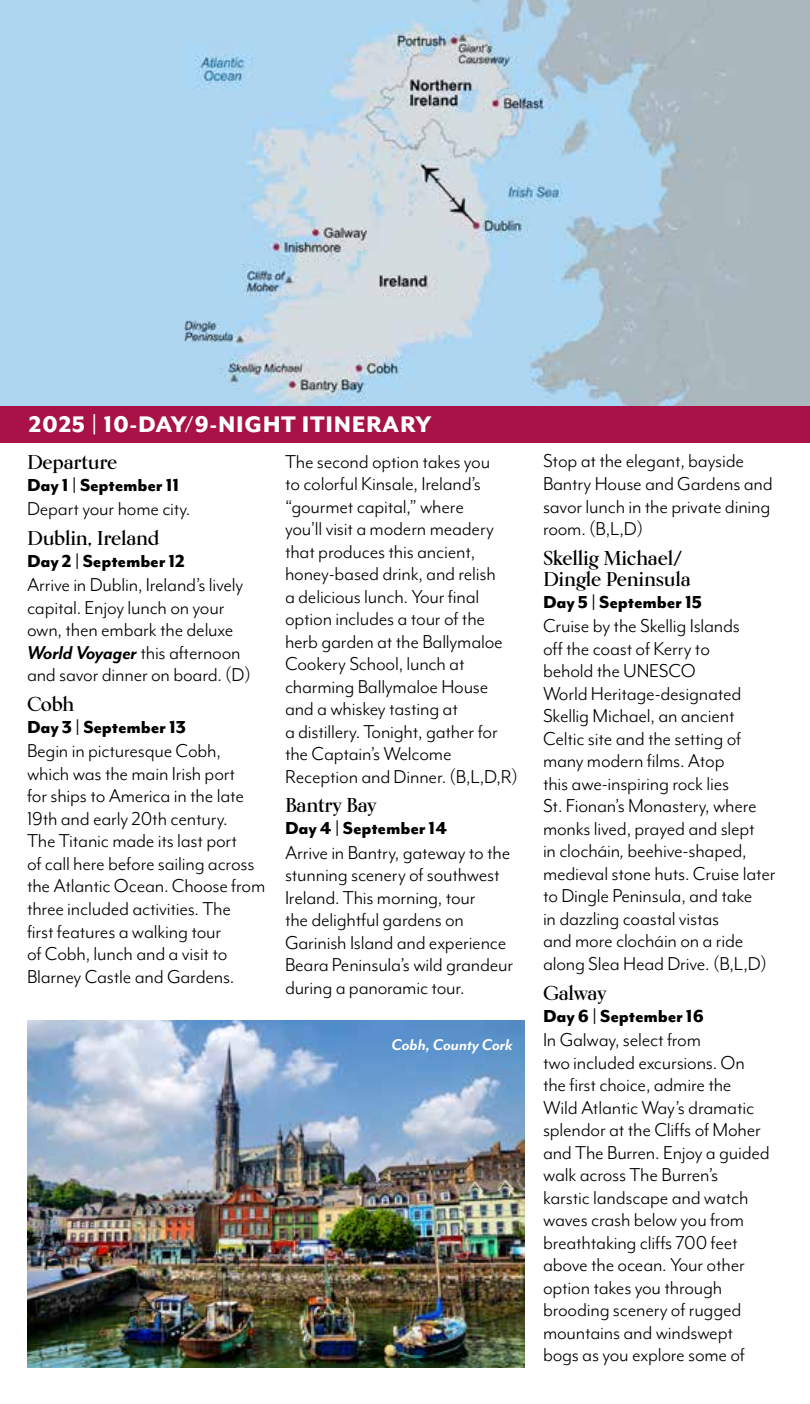
<style>
.page{position:relative;width:810px;height:1404px;background:#fff}
.page>*{position:absolute;margin:0;border:0;box-sizing:border-box;transform-origin:0 0}
.t1{font:800 26px "Mr Eaves Mod OT";letter-spacing:.025em;color:#fff}
.t2{font:21.6px/22.6px "Mr Eaves Mod OT";letter-spacing:-.01em;color:#000}
.t3{font:800 20px "Mr Eaves Mod OT";letter-spacing:-.01em;color:#000}
.t4{font:700 20px/21px "Kumlien Pro";letter-spacing:-.01em;color:#000}
.t5{font:italic 700 18px "Mr Eaves Mod OT";letter-spacing:-.005em;color:#fff}
.s1{font-weight:700;font-style:italic}
.s2{font-style:italic}
</style>
<div class="page">
<img style="left:0;top:0;width:810px;height:406px">
<div style="left:0;top:406px;width:810px;height:37px;background:#a81246"></div>
<img style="left:27px;top:1020px;width:498px;height:348px">
<p class="t1" style="left:29px;top:409px;width:404px">2025 | 10-DAY/9-NIGHT ITINERARY</p>
<p class="t4" style="left:27px;top:451px;width:92px">Departure</p>
<p class="t3" style="left:27px;top:473px;width:154px">Day 1 | September 11</p>
<p class="t2" style="left:27px;top:497px;width:165px">Depart your home city.</p>
<p class="t4" style="left:27px;top:527px;width:134px">Dublin, Ireland</p>
<p class="t3" style="left:27px;top:549px;width:160px">Day 2 | September 12</p>
<p class="t2" style="left:27px;top:573px;width:225px">Arrive in Dublin, Ireland’s lively capital. Enjoy lunch on your own, then embark the deluxe<br><span class="s1">World Voyager</span> this afternoon and savor dinner on board. (D)</p>
<p class="t4" style="left:27px;top:693px;width:49px">Cobh</p>
<p class="t3" style="left:27px;top:716px;width:161px">Day 3 | September 13</p>
<p class="t2" style="left:27px;top:740px;width:240px">Begin in picturesque Cobh, which was the main Irish port<br>for ships to America in the late<br>19th and early 20th century.<br>The Titanic made its last port<br>of call here before sailing across the Atlantic Ocean. Choose from three included activities. The<br>first features a walking tour<br>of Cobh, lunch and a visit to<br>Blarney Castle and Gardens.</p>
<p class="t2" style="left:285px;top:450px;width:234px">The second option takes you<br>to colorful Kinsale, Ireland’s “gourmet capital,” where<br>you’ll visit a modern meadery that produces this ancient, honey‑based drink, and relish<br>a delicious lunch. Your final option includes a tour of the herb garden at the Ballymaloe<br>Cookery School, lunch at charming Ballymaloe House and a whiskey tasting at<br>a distillery. Tonight, gather for the Captain’s Welcome<br>Reception and Dinner. (B,L,D,R)</p>
<p class="t4" style="left:285px;top:795px;width:93px">Bantry Bay</p>
<p class="t3" style="left:285px;top:817px;width:164px">Day 4 | September 14</p>
<p class="t2" style="left:285px;top:841px;width:230px">Arrive in Bantry, gateway to the stunning scenery of southwest<br>Ireland. This morning, tour<br>the delightful gardens on<br>Garinish Island and experience<br>Beara Peninsula’s wild grandeur during a panoramic tour.</p>
<p class="t5" style="left:392px;top:1034px;width:123px">Cobh, County Cork</p>
<p class="t2" style="left:543px;top:450px;width:231px">Stop at the elegant, bayside<br>Bantry House and Gardens and savor lunch in the private dining room. (B,L,D)</p>
<p class="t4" style="left:543px;top:547px;width:149px">Skellig Michael/<br>Dingle Peninsula</p>
<p class="t3" style="left:543px;top:590px;width:160px">Day 5 | September 15</p>
<p class="t2" style="left:543px;top:614px;width:234px">Cruise by the Skellig Islands<br>off the coast of Kerry to<br>behold the UNESCO<br>World Heritage‑designated<br>Skellig Michael, an ancient<br>Celtic site and the setting of many modern films. Atop<br>this awe‑inspiring rock lies<br>St. Fionan’s Monastery, where monks lived, prayed and slept<br>in clocháin<span class="s2">,</span> beehive-shaped, medieval stone huts. Cruise later to Dingle Peninsula, and take<br>in dazzling coastal vistas<br>and more clocháin on a ride along Slea Head Drive. (B,L,D)</p>
<p class="t4" style="left:543px;top:982px;width:65px">Galway</p>
<p class="t3" style="left:543px;top:1004px;width:162px">Day 6 | September 16</p>
<p class="t2" style="left:543px;top:1028px;width:228px">In Galway, select from<br>two included excursions. On the first choice, admire the<br>Wild Atlantic Way’s dramatic splendor at the Cliffs of Moher and The Burren. Enjoy a guided walk across The Burren’s karstic landscape and watch waves crash below you from breathtaking cliffs 700 feet above the ocean. Your other option takes you through brooding scenery of rugged mountains and windswept bogs as you explore some of</p>
</div>
